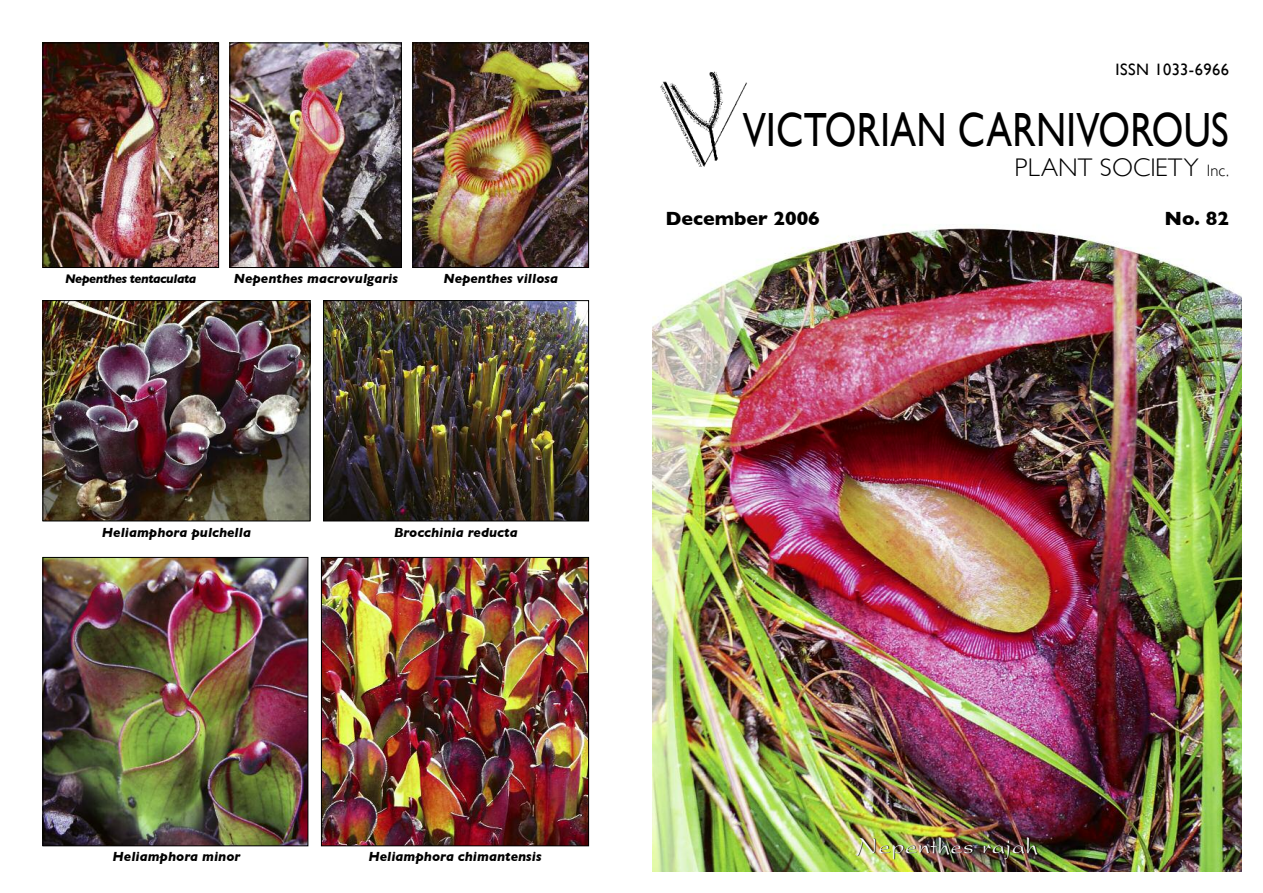
<style>
.page{position:relative;width:1263px;height:893px;background:#fff}
.page>*{position:absolute;margin:0;border:0;box-sizing:border-box;transform-origin:0 0}
.t1{font:48px "Gill Sans";letter-spacing:.01em;color:#000;scale:.8 1}
.t2{font:300 25.5px "Gill Sans";letter-spacing:.005em;color:#000}
.t3{font:24px "Present";letter-spacing:.03em;color:#fff}
.t4{font:700 19.5px "Gill Sans";color:#000}
.t5{font:16.5px "Gill Sans";letter-spacing:.025em;color:#000}
.t6{font:italic 700 13.5px "Gill Sans";color:#000}
.t7{font:italic 700 12.75px "Gill Sans";letter-spacing:-.035em;color:#000}
.s1{font-size:16.5px}
</style>
<div class="page">
<img style="left:653px;top:228px;width:589px;height:644px">
<img style="left:660px;top:71px;width:87px;height:96px">
<img style="left:45px;top:45px;width:172px;height:221px">
<div style="left:43px;top:43px;width:176px;height:225px;border:1px solid #000"></div>
<img style="left:414px;top:45px;width:173px;height:221px">
<div style="left:412px;top:43px;width:177px;height:225px;border:1px solid #000"></div>
<img style="left:231px;top:45px;width:169px;height:221px">
<div style="left:229px;top:43px;width:173px;height:225px;border:1px solid #000"></div>
<img style="left:323px;top:559px;width:264px;height:285px">
<div style="left:321px;top:557px;width:268px;height:289px;border:1px solid #000"></div>
<img style="left:45px;top:559px;width:261px;height:285px">
<div style="left:43px;top:557px;width:265px;height:289px;border:1px solid #000"></div>
<img style="left:45px;top:302px;width:263px;height:217px">
<div style="left:43px;top:300px;width:267px;height:221px;border:1px solid #000"></div>
<img style="left:325px;top:302px;width:262px;height:217px">
<div style="left:323px;top:300px;width:266px;height:221px;border:1px solid #000"></div>
<p class="t7" style="left:65px;top:271px;width:133px">Nepenthes tentaculata</p>
<p class="t6" style="left:234px;top:271px;width:166px">Nepenthes macrovulgaris</p>
<p class="t6" style="left:443px;top:271px;width:116px">Nepenthes villosa</p>
<p class="t6" style="left:102px;top:524px;width:151px">Heliamphora pulchella</p>
<p class="t6" style="left:394px;top:524px;width:125px">Brocchinia reducta</p>
<p class="t5" style="left:1115px;top:60px;width:115px">ISSN 1033-6966</p>
<h1 class="t1" style="left:743px;top:102px;width:609px">VICTORIAN CARNIVOROUS</h1>
<h2 class="t2" style="left:1014px;top:153px;width:216px">PLANT SOCIETY <span class="s1">Inc.</span></h2>
<h3 class="t4" style="left:665px;top:207px;width:156px">December 2006</h3>
<h3 class="t4" style="left:1164px;top:207px;width:66px">No. 82</h3>
<p class="t6" style="left:113px;top:849px;width:129px">Heliamphora minor</p>
<p class="t6" style="left:368px;top:849px;width:175px">Heliamphora chimantensis</p>
<h3 class="t3" style="left:856px;top:837px;width:183px">Nepenthes rajah</h3>
</div>
